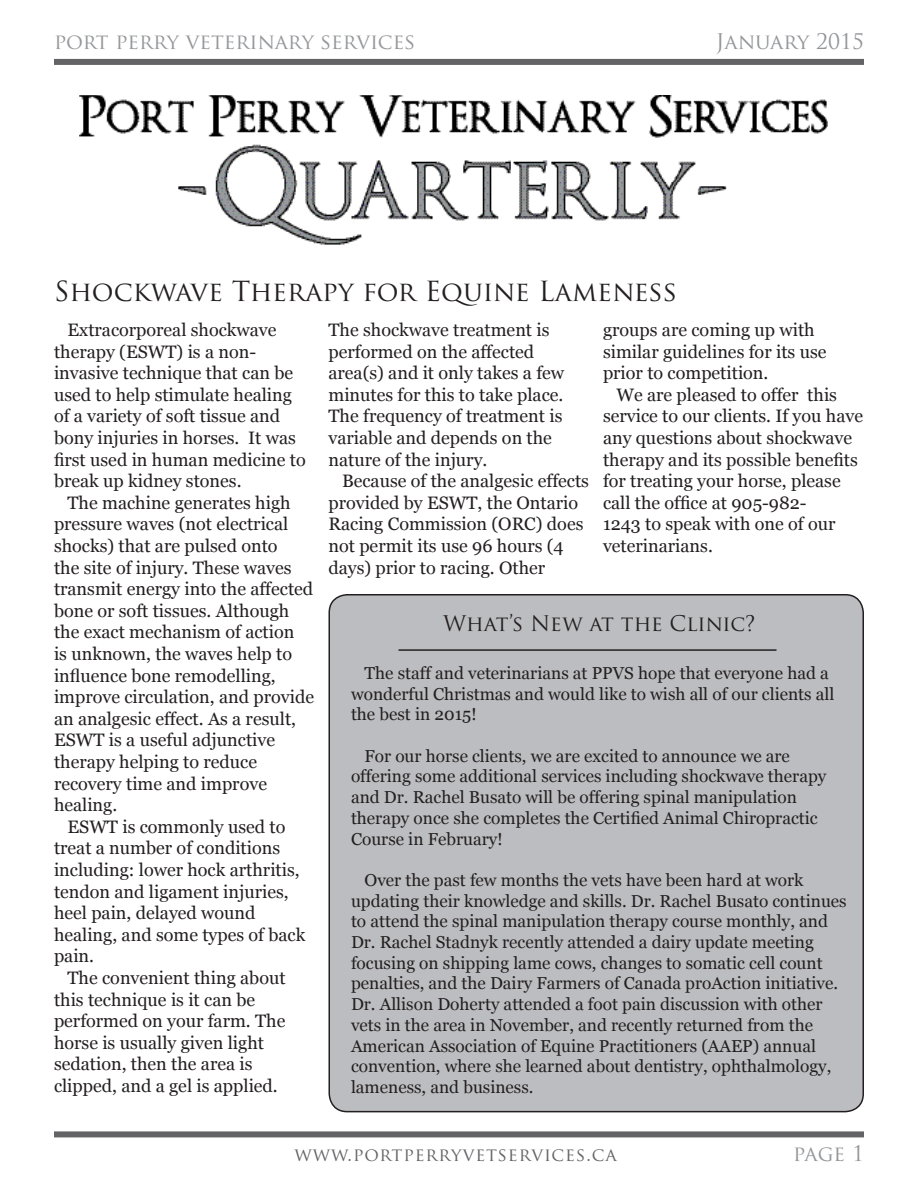
<style>
.page{position:relative;width:918px;height:1188px;background:#fff}
.page>*{position:absolute;margin:0;border:0;box-sizing:border-box;transform-origin:0 0}
.t1{font:27px "Trajan Pro";color:#231f20}
.t2{font:21px "Trajan Pro";color:#95979a}
.Sub_Title{font:21px "Trajan Pro";color:#231f20}
.t3{font:21px "Trajan Pro";color:#939598}
.t4{font:18px/21.6px "Georgia";color:#231f20}
.t5{font:18px "Trajan Pro";letter-spacing:.05em;color:#636366}
.t6{font:17.25px/20.7px "Georgia";color:#231f20}
</style>
<div class="page">
<div style="left:54px;top:59px;width:810px;height:6px;background:#636366"></div>
<div style="left:54px;top:1131px;width:810px;height:6px;background:#636366"></div>
<img style="left:79px;top:96px;width:748px;height:149px">
<div style="left:329px;top:595px;width:534px;height:517px;background:#bcbdc0;border-radius:18px"></div>
<div style="left:328px;top:594px;width:536px;height:518px;border:2px solid #231f20;border-radius:18px"></div>
<hr style="left:399px;top:649px;width:378px;height:2px;background:#231f20">
<p class="t2" style="left:54px;top:28px;width:363px">port perry veterinary services</p>
<p class="t3" style="left:716px;top:28px;width:150px">January 2015</p>
<p class="t1" style="left:54px;top:274px;width:625px">Shockwave Therapy for Equine Lameness</p>
<p class="t4" style="left:54px;top:319px;width:253px;text-indent:14px">Extracorporeal shockwave therapy (ESWT) is a non&shy;invasive technique that can be used to help stimulate healing of a variety of soft tissue and bony injuries in horses. It was first used in human medicine to break up kidney stones.</p>
<p class="t4" style="left:54px;top:492px;width:262px;text-indent:14px">The machine generates high pressure waves (not electrical shocks) that are pulsed onto<br>the site of injury. These waves transmit energy into the affected bone or soft tissues. Although the exact mechanism of action<br>is unknown, the waves help to influence bone remodelling, improve circulation, and provide an analgesic effect. As a result,<br>ESWT is a useful adjunctive therapy helping to reduce recovery time and improve healing.</p>
<p class="t4" style="left:54px;top:816px;width:253px;text-indent:14px">ESWT is commonly used to treat a number of conditions including: lower hock arthritis, tendon and ligament injuries, heel pain, delayed wound healing, and some types of back pain.</p>
<p class="t4" style="left:54px;top:967px;width:233px;text-indent:14px">The convenient thing about this technique is it can be performed on your farm. The horse is usually given light sedation, then the area is clipped, and a gel is applied.</p>
<p class="t4" style="left:328px;top:319px;width:237px">The shockwave treatment is performed on the affected area(s) and it only takes a few minutes for this to take place.<br>The frequency of treatment is variable and depends on the nature of the injury.</p>
<p class="t4" style="left:328px;top:471px;width:262px;text-indent:14px">Because of the analgesic effects provided by ESWT, the Ontario<br>Racing Commission (ORC) does not permit its use 96 hours (4 days) prior to racing. Other</p>
<p class="t4" style="left:603px;top:319px;width:225px">groups are coming up with similar guidelines for its use prior to competition.</p>
<p class="t4" style="left:603px;top:384px;width:262px;text-indent:14px">We are pleased to offer this service to our clients. If you have any questions about shockwave therapy and its possible benefits for treating your horse, please call the office at 905-982-<br>1243 to speak with one of our veterinarians.</p>
<p class="Sub_Title" style="left:443px;top:610px;width:314px">What’s New at the Clinic?</p>
<p class="t6" style="left:351px;top:663px;width:485px;text-indent:14px">The staff and veterinarians at PPVS hope that everyone had a wonderful Christmas and would like to wish all of our clients all the best in 2015!</p>
<p class="t6" style="left:351px;top:746px;width:477px;text-indent:14px">For our horse clients, we are excited to announce we are offering some additional services including shockwave therapy and Dr. Rachel Busato will be offering spinal manipulation therapy once she completes the Certified Animal Chiropractic Course in February!</p>
<p class="t6" style="left:351px;top:870px;width:497px;text-indent:14px">Over the past few months the vets have been hard at work updating their knowledge and skills. Dr. Rachel Busato continues to attend the spinal manipulation therapy course monthly, and Dr. Rachel Stadnyk recently attended a dairy update meeting focusing on shipping lame cows, changes to somatic cell count penalties, and the Dairy Farmers of Canada proAction initiative.<br>Dr. Allison Doherty attended a foot pain discussion with other vets in the area in November, and recently returned from the American Association of Equine Practitioners (AAEP) annual convention, where she learned about dentistry, ophthalmology, lameness, and business.</p>
<p class="t5" style="left:294px;top:1143px;width:324px">www.portperryvetservices.ca</p>
<p class="t3" style="left:793px;top:1140px;width:72px">page 1</p>
</div>
